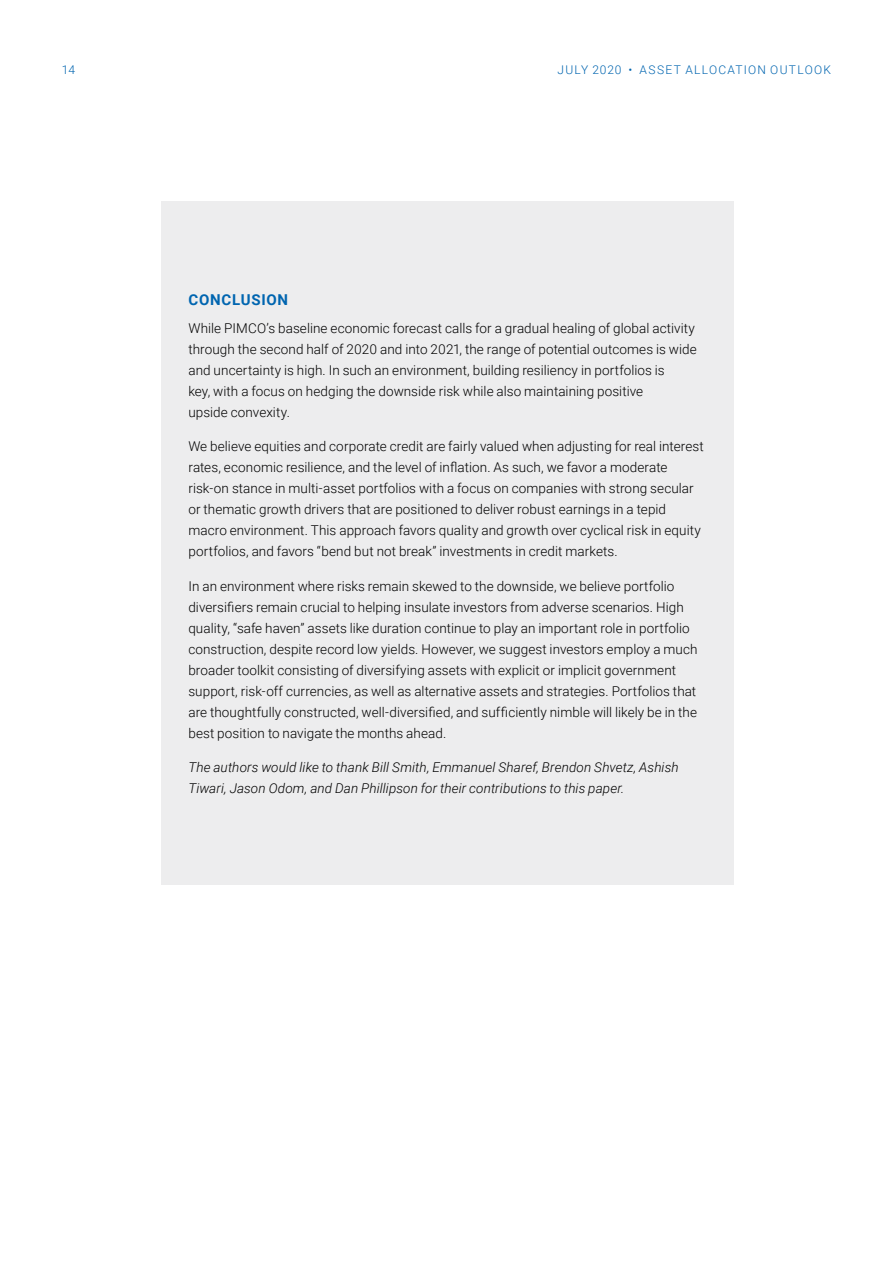
<style>
.page{position:relative;width:893px;height:1263px;background:#fff}
.page>*{position:absolute;margin:0;border:0;box-sizing:border-box;transform-origin:0 0}
.t1{font:700 15px "Roboto";letter-spacing:.05em;color:#0065b0}
.t2{font:300 13.5px/21px "Roboto";letter-spacing:.005em;color:#000}
.t3{font:italic 300 13.5px/21px "Roboto";letter-spacing:.005em;color:#000}
.t4{font:300 12px "Roboto";letter-spacing:.105em;color:#0065b0}
</style>
<div class="page">
<div style="left:161px;top:201px;width:572px;height:684px;background:#ededee"></div>
<p class="t4" style="left:62px;top:61px;width:15px">14</p>
<p class="t4" style="left:558px;top:62px;width:275px">JULY 2020 • ASSET ALLOCATION OUTLOOK</p>
<p class="t1" style="left:189px;top:289px;width:101px">CONCLUSION</p>
<p class="t2" style="left:188px;top:317px;width:510px">While PIMCO’s baseline economic forecast calls for a gradual healing of global activity through the second half of 2020 and into 2021, the range of potential outcomes is wide and uncertainty is high. In such an environment, building resiliency in portfolios is<br>key, with a focus on hedging the downside risk while also maintaining positive<br>upside convexity.</p>
<p class="t2" style="left:188px;top:435px;width:517px">We believe equities and corporate credit are fairly valued when adjusting for real interest rates, economic resilience, and the level of inflation. As such, we favor a moderate risk-on stance in multi-asset portfolios with a focus on companies with strong secular or thematic growth drivers that are positioned to deliver robust earnings in a tepid macro environment. This approach favors quality and growth over cyclical risk in equity portfolios, and favors “bend but not break” investments in credit markets.</p>
<p class="t2" style="left:188px;top:575px;width:511px">In an environment where risks remain skewed to the downside, we believe portfolio diversifiers remain crucial to helping insulate investors from adverse scenarios. High quality, “safe haven” assets like duration continue to play an important role in portfolio construction, despite record low yields. However, we suggest investors employ a much broader toolkit consisting of diversifying assets with explicit or implicit government support, risk-off currencies, as well as alternative assets and strategies. Portfolios that are thoughtfully constructed, well-diversified, and sufficiently nimble will likely be in the best position to navigate the months ahead.</p>
<p class="t3" style="left:188px;top:756px;width:492px">The authors would like to thank Bill Smith, Emmanuel Sharef, Brendon Shvetz, Ashish<br>Tiwari, Jason Odom, and Dan Phillipson for their contributions to this paper.</p>
</div>
